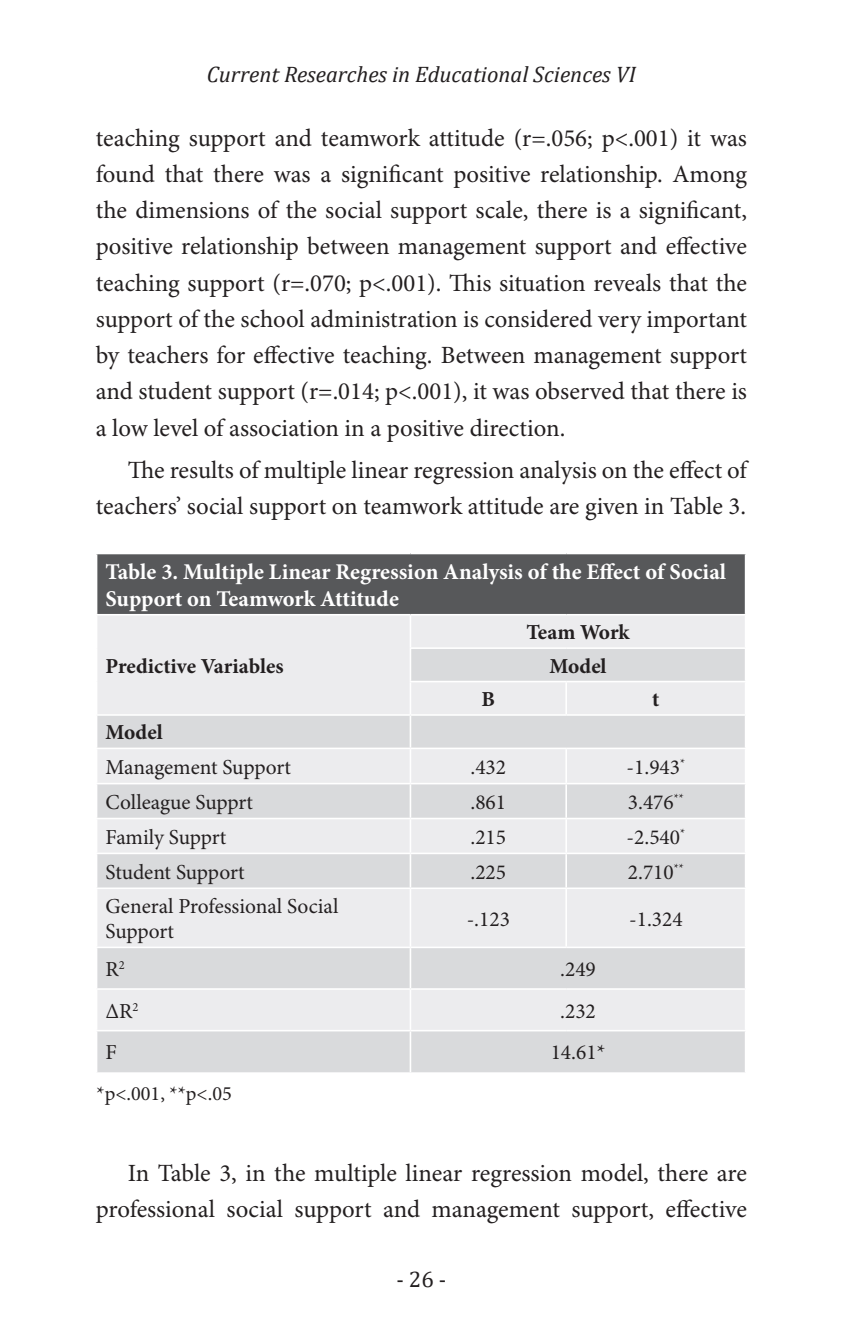
<style>
.page{position:relative;width:862px;height:1340px;background:#fff}
.page>*{position:absolute;margin:0;border:0;box-sizing:border-box;transform-origin:0 0}
.düzyazı{font:24.75px/36.2px "Minion Pro";letter-spacing:-.005em;color:#231f20;text-align:right}
.tabloyazibold{font:700 22.5px/27px "Minion Pro";letter-spacing:-.005em;color:#fff}
.t1{font:italic 22.5px "Cambria";color:#231f20}
.t2{font:22.5px "Cambria";color:#231f20}
.tabloyazi{font:21.38px/25.7px "Minion Pro";color:#231f20}
.tabloyazi-2{font:700 21.38px "Minion Pro";letter-spacing:-.005em;color:#231f20}
.kaynak_tablo{font:20.25px "Minion Pro";color:#231f20}
</style>
<div class="page">
<div style="left:96px;top:553px;width:649px;height:61px;background:#57585a"></div>
<div style="left:97px;top:616px;width:647px;height:32px;background:#ececee"></div>
<svg style="left:97px;top:648px;width:647px;height:424px;background:#e3e3e5"></svg>
<hr style="left:409px;top:615px;width:2px;height:32px;background:#fff">
<hr style="left:409px;top:647px;width:157px;height:2px;background:#fff">
<hr style="left:409px;top:649px;width:2px;height:31px;background:#fff">
<hr style="left:566px;top:647px;width:180px;height:2px;background:#fff">
<hr style="left:409px;top:680px;width:157px;height:2px;background:#fff">
<hr style="left:409px;top:682px;width:2px;height:32px;background:#fff">
<hr style="left:566px;top:680px;width:180px;height:2px;background:#fff">
<hr style="left:565px;top:682px;width:1px;height:32px;background:#fff">
<hr style="left:96px;top:714px;width:314px;height:1px;background:#fff">
<hr style="left:410px;top:714px;width:156px;height:1px;background:#fff">
<hr style="left:409px;top:715px;width:2px;height:32px;background:#fff">
<hr style="left:566px;top:714px;width:180px;height:1px;background:#fff">
<hr style="left:96px;top:747px;width:314px;height:2px;background:#fff">
<hr style="left:410px;top:747px;width:156px;height:2px;background:#fff">
<hr style="left:409px;top:749px;width:2px;height:33px;background:#fff">
<hr style="left:566px;top:747px;width:180px;height:2px;background:#fff">
<hr style="left:565px;top:749px;width:1px;height:33px;background:#fff">
<hr style="left:96px;top:782px;width:314px;height:2px;background:#fff">
<hr style="left:410px;top:782px;width:156px;height:2px;background:#fff">
<hr style="left:409px;top:784px;width:2px;height:33px;background:#fff">
<hr style="left:566px;top:782px;width:180px;height:2px;background:#fff">
<hr style="left:565px;top:784px;width:1px;height:33px;background:#fff">
<hr style="left:96px;top:817px;width:314px;height:2px;background:#fff">
<hr style="left:410px;top:817px;width:156px;height:2px;background:#fff">
<hr style="left:409px;top:819px;width:2px;height:33px;background:#fff">
<hr style="left:566px;top:817px;width:180px;height:2px;background:#fff">
<hr style="left:565px;top:819px;width:1px;height:33px;background:#fff">
<hr style="left:96px;top:852px;width:314px;height:2px;background:#fff">
<hr style="left:410px;top:852px;width:156px;height:2px;background:#fff">
<hr style="left:409px;top:854px;width:2px;height:33px;background:#fff">
<hr style="left:566px;top:852px;width:180px;height:2px;background:#fff">
<hr style="left:565px;top:854px;width:1px;height:33px;background:#fff">
<hr style="left:96px;top:887px;width:314px;height:2px;background:#fff">
<hr style="left:410px;top:887px;width:156px;height:2px;background:#fff">
<hr style="left:409px;top:889px;width:2px;height:57px;background:#fff">
<hr style="left:566px;top:887px;width:180px;height:2px;background:#fff">
<hr style="left:565px;top:889px;width:1px;height:57px;background:#fff">
<hr style="left:96px;top:946px;width:314px;height:2px;background:#fff">
<hr style="left:410px;top:946px;width:156px;height:2px;background:#fff">
<hr style="left:409px;top:948px;width:2px;height:40px;background:#fff">
<hr style="left:566px;top:946px;width:180px;height:2px;background:#fff">
<hr style="left:96px;top:988px;width:314px;height:1px;background:#fff">
<hr style="left:410px;top:988px;width:156px;height:1px;background:#fff">
<hr style="left:409px;top:989px;width:2px;height:40px;background:#fff">
<hr style="left:566px;top:988px;width:180px;height:1px;background:#fff">
<hr style="left:96px;top:1029px;width:314px;height:2px;background:#fff">
<hr style="left:410px;top:1029px;width:156px;height:2px;background:#fff">
<hr style="left:409px;top:1031px;width:2px;height:41px;background:#fff">
<hr style="left:566px;top:1029px;width:180px;height:2px;background:#fff">
<hr style="left:96px;top:552px;width:314px;height:2px;background:#fff">
<hr style="left:96px;top:554px;width:1px;height:60px;background:#fff">
<hr style="left:410px;top:552px;width:156px;height:2px;background:#fff">
<hr style="left:566px;top:552px;width:180px;height:2px;background:#fff">
<hr style="left:744px;top:554px;width:2px;height:60px;background:#fff">
<p class="t1" style="left:207px;top:59px;width:430px">Current Researches in Educational Sciences VI</p>
<p class="düzyazı" style="left:96px;top:121px;width:652px;text-align:justify">teaching support and teamwork attitude (r=.056; p&lt;.001) it was found that there was a significant positive relationship. Among the dimensions of the social support scale, there is a significant, positive relationship between management support and effective teaching support (r=.070; p&lt;.001). This situation reveals that the support of the school administration is considered very important by teachers for effective teaching. Between management support and student support (r=.014; p&lt;.001), it was observed that there is a low level of association in a positive direction.</p>
<p class="düzyazı" style="left:96px;top:453px;width:652px">The results of multiple linear regression analysis on the effect of teachers’ social support on teamwork attitude are given in Table 3.</p>
<p class="tabloyazibold" style="left:105px;top:558px;width:622px">Table 3. Multiple Linear Regression Analysis of the Effect of Social<br>Support on Teamwork Attitude</p>
<p class="tabloyazi-2" style="left:105px;top:650px;width:179px">Predictive Variables</p>
<p class="tabloyazi-2" style="left:526px;top:617px;width:105px">Team Work</p>
<p class="tabloyazi-2" style="left:549px;top:650px;width:59px">Model</p>
<p class="tabloyazi-2" style="left:481px;top:684px;width:15px">Β</p>
<p class="tabloyazi-2" style="left:652px;top:684px;width:9px">t</p>
<p class="tabloyazi-2" style="left:105px;top:717px;width:59px">Model</p>
<p class="tabloyazi" style="left:105px;top:755px;width:187px">Management Support</p>
<p class="tabloyazi" style="left:470px;top:755px;width:37px">.432</p>
<p class="tabloyazi" style="left:626px;top:755px;width:60px">-1.943<sup>*</sup></p>
<p class="tabloyazi" style="left:105px;top:790px;width:149px">Colleague Supprt</p>
<p class="tabloyazi" style="left:470px;top:790px;width:37px">.861</p>
<p class="tabloyazi" style="left:627px;top:790px;width:57px">3.476<sup>**</sup></p>
<p class="tabloyazi" style="left:105px;top:825px;width:122px">Family Supprt</p>
<p class="tabloyazi" style="left:470px;top:825px;width:37px">.215</p>
<p class="tabloyazi" style="left:626px;top:825px;width:60px">-2.540<sup>*</sup></p>
<p class="tabloyazi" style="left:105px;top:859px;width:141px">Student Support</p>
<p class="tabloyazi" style="left:470px;top:859px;width:37px">.225</p>
<p class="tabloyazi" style="left:627px;top:859px;width:57px">2.710<sup>**</sup></p>
<p class="tabloyazi" style="left:105px;top:894px;width:234px">General Professional Social<br>Support</p>
<p class="tabloyazi" style="left:466px;top:906px;width:45px">-.123</p>
<p class="tabloyazi" style="left:628px;top:906px;width:55px">-1.324</p>
<p class="tabloyazi" style="left:105px;top:957px;width:21px">R<sup>2</sup></p>
<p class="tabloyazi" style="left:560px;top:957px;width:37px">.249</p>
<p class="tabloyazi" style="left:105px;top:998px;width:34px">ΔR<sup>2</sup></p>
<p class="tabloyazi" style="left:560px;top:998px;width:37px">.232</p>
<p class="tabloyazi" style="left:105px;top:1040px;width:13px">F</p>
<p class="tabloyazi" style="left:550px;top:1040px;width:56px">14.61*</p>
<p class="kaynak_tablo" style="left:96px;top:1081px;width:137px">*p&lt;.001, **p&lt;.05</p>
<p class="düzyazı" style="left:96px;top:1155px;width:652px">In Table 3, in the multiple linear regression model, there are professional social support and management support, effective</p>
<p class="t2" style="left:396px;top:1266px;width:51px">- 26 -</p>
</div>
